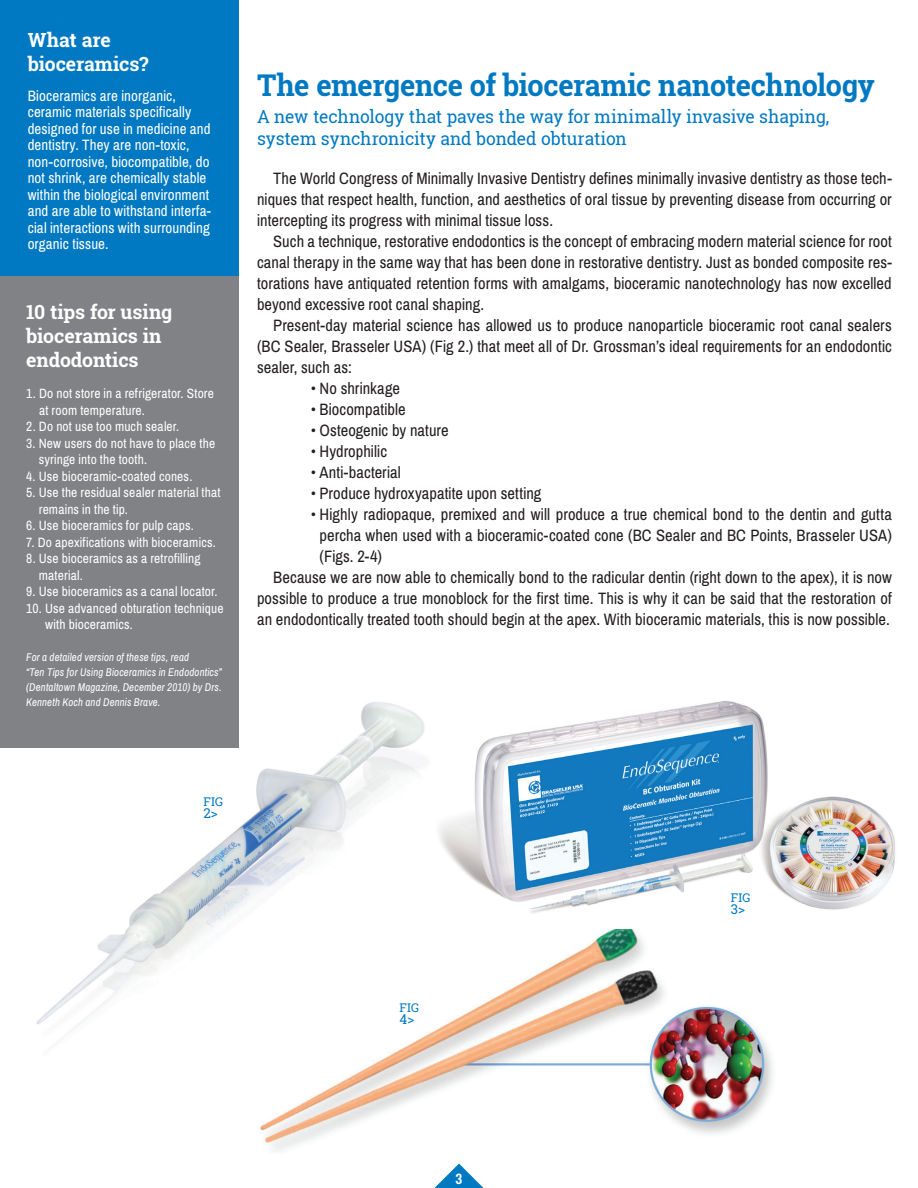
<style>
.page{position:relative;width:918px;height:1188px;background:#fff}
.page>*{position:absolute;margin:0;border:0;box-sizing:border-box;transform-origin:0 0}
.t1{font:700 30px "Roboto Slab";letter-spacing:-.015em;color:#0079c2;scale:.96 1}
.t2{font:700 19.5px/24px "Roboto Slab";letter-spacing:-.01em;color:#fff}
.t3{font:18px/22.5px "Roboto Slab";letter-spacing:-.01em;color:#0079c2}
.t4{font:16.5px/21px "Archivo Narrow";letter-spacing:.005em;color:#231f20;text-align:justify}
.t5{font:15px/16.5px "Archivo Narrow";letter-spacing:.01em;color:#fff}
.t6{font:700 15px "Archivo Narrow";color:#fff}
.t7{font:13.5px/16.5px "Archivo Narrow";letter-spacing:.015em;color:#fff}
.t8{font:13.5px "Roboto Slab";color:#0079c2}
.t9{font:12px "Roboto Slab";letter-spacing:.01em;color:#0079c2}
.t10{font:italic 11.25px/15px "Archivo Narrow";letter-spacing:.015em;color:#fff;scale:.96 1}
</style>
<div class="page">
<svg style="left:434px;top:1164px;width:50px;height:24px"></svg>
<img style="left:0;top:674px;width:427px;height:368px">
<div style="left:0;top:0;width:238px;height:279px;background:#0079c2"></div>
<div style="left:0;top:276px;width:238px;height:471px;background:#808285"></div>
<img style="left:248px;top:919px;width:525px;height:233px">
<img style="left:432px;top:701px;width:464px;height:228px">
<p class="t2" style="left:28px;top:28px;width:122px">What are bioceramics?</p>
<p class="t5" style="left:28px;top:88px;width:185px">Bioceramics are inorganic, ceramic materials specifically designed for use in medicine and dentistry. They are non-toxic, non-corrosive, biocompatible, do not shrink, are chemically stable within the biological environment and are able to withstand interfa&shy;cial interactions with surrounding organic tissue.</p>
<p class="t2" style="left:26px;top:300px;width:148px">10 tips for using bioceramics in endodontics</p>
<p class="t7" style="left:39px;top:386px;width:176px;text-indent:-13px">1. Do not store in a refrigerator. Store at room temperature.</p>
<p class="t7" style="left:26px;top:419px;width:155px">2. Do not use too much sealer.</p>
<p class="t7" style="left:39px;top:435px;width:178px;text-indent:-13px">3. New users do not have to place the syringe into the tooth.</p>
<p class="t7" style="left:26px;top:468px;width:168px">4. Use bioceramic-coated cones.</p>
<p class="t7" style="left:39px;top:485px;width:183px;text-indent:-13px">5. Use the residual sealer material that remains in the tip.</p>
<p class="t7" style="left:26px;top:518px;width:169px">6. Use bioceramics for pulp caps.</p>
<p class="t7" style="left:26px;top:534px;width:191px">7. Do apexifications with bioceramics.</p>
<p class="t7" style="left:39px;top:551px;width:163px;text-indent:-13px">8. Use bioceramics as a retrofilling material.</p>
<p class="t7" style="left:26px;top:584px;width:193px">9. Use bioceramics as a canal locator.</p>
<p class="t7" style="left:45px;top:600px;width:180px;text-indent:-19px">10. Use advanced obturation technique with bioceramics.</p>
<p class="t10" style="left:26px;top:650px;width:205px">For a detailed version of these tips, read<br>“Ten Tips for Using Bioceramics in Endodontics” (Dentaltown Magazine, December 2010) by Drs.<br>Kenneth Koch and Dennis Brave.</p>
<h1 class="t1" style="left:257px;top:64px;width:645px">The emergence of bioceramic nanotechnology</h1>
<p class="t3" style="left:257px;top:105px;width:574px">A new technology that paves the way for minimally invasive shaping, system synchronicity and bonded obturation</p>
<p class="t4" style="left:257px;top:168px;width:636px;text-indent:16px">The World Congress of Minimally Invasive Dentistry defines minimally invasive dentistry as those tech&shy;niques that respect health, function, and aesthetics of oral tissue by preventing disease from occurring or intercepting its progress with minimal tissue loss.</p>
<p class="t4" style="left:257px;top:231px;width:636px;text-indent:16px">Such a technique, restorative endodontics is the concept of embracing modern material science for root canal therapy in the same way that has been done in restorative dentistry. Just as bonded composite res&shy;torations have antiquated retention forms with amalgams, bioceramic nanotechnology has now excelled beyond excessive root canal shaping.</p>
<p class="t4" style="left:257px;top:315px;width:636px;text-indent:16px">Present-day material science has allowed us to produce nanoparticle bioceramic root canal sealers (BC Sealer, Brasseler USA) (Fig 2.) that meet all of Dr. Grossman’s ideal requirements for an endodontic sealer, such as:</p>
<p class="t4" style="left:311px;top:378px;width:91px">• No shrinkage</p>
<p class="t4" style="left:311px;top:399px;width:96px">• Biocompatible</p>
<p class="t4" style="left:311px;top:420px;width:139px">• Osteogenic by nature</p>
<p class="t4" style="left:311px;top:441px;width:78px">• Hydrophilic</p>
<p class="t4" style="left:311px;top:462px;width:91px">• Anti-bacterial</p>
<p class="t4" style="left:311px;top:483px;width:232px">• Produce hydroxyapatite upon setting</p>
<p class="t4" style="left:311px;top:504px;width:582px">• Highly radiopaque, premixed and will produce a true chemical bond to the dentin and gutta</p>
<p class="t4" style="left:320px;top:525px;width:574px">percha when used with a bioceramic-coated cone (BC Sealer and BC Points, Brasseler USA)</p>
<p class="t4" style="left:320px;top:547px;width:64px">(Figs. 2-4)</p>
<p class="t4" style="left:273px;top:568px;width:620px">Because we are now able to chemically bond to the radicular dentin (right down to the apex), it is now</p>
<p class="t4" style="left:257px;top:589px;width:636px">possible to produce a true monoblock for the first time. This is why it can be said that the restoration of</p>
<p class="t4" style="left:257px;top:610px;width:634px">an endodontically treated tooth should begin at the apex. With bioceramic materials, this is now possible.</p>
<p class="t9" style="left:203px;top:793px;width:21px">FIG</p>
<p class="t8" style="left:203px;top:804px;width:16px">2&gt;</p>
<p class="t9" style="left:400px;top:999px;width:21px">FIG</p>
<p class="t8" style="left:400px;top:1009px;width:16px">4&gt;</p>
<p class="t9" style="left:731px;top:890px;width:21px">FIG</p>
<p class="t8" style="left:731px;top:900px;width:16px">3&gt;</p>
<p class="t6" style="left:456px;top:1169px;width:8px">3</p>
</div>
